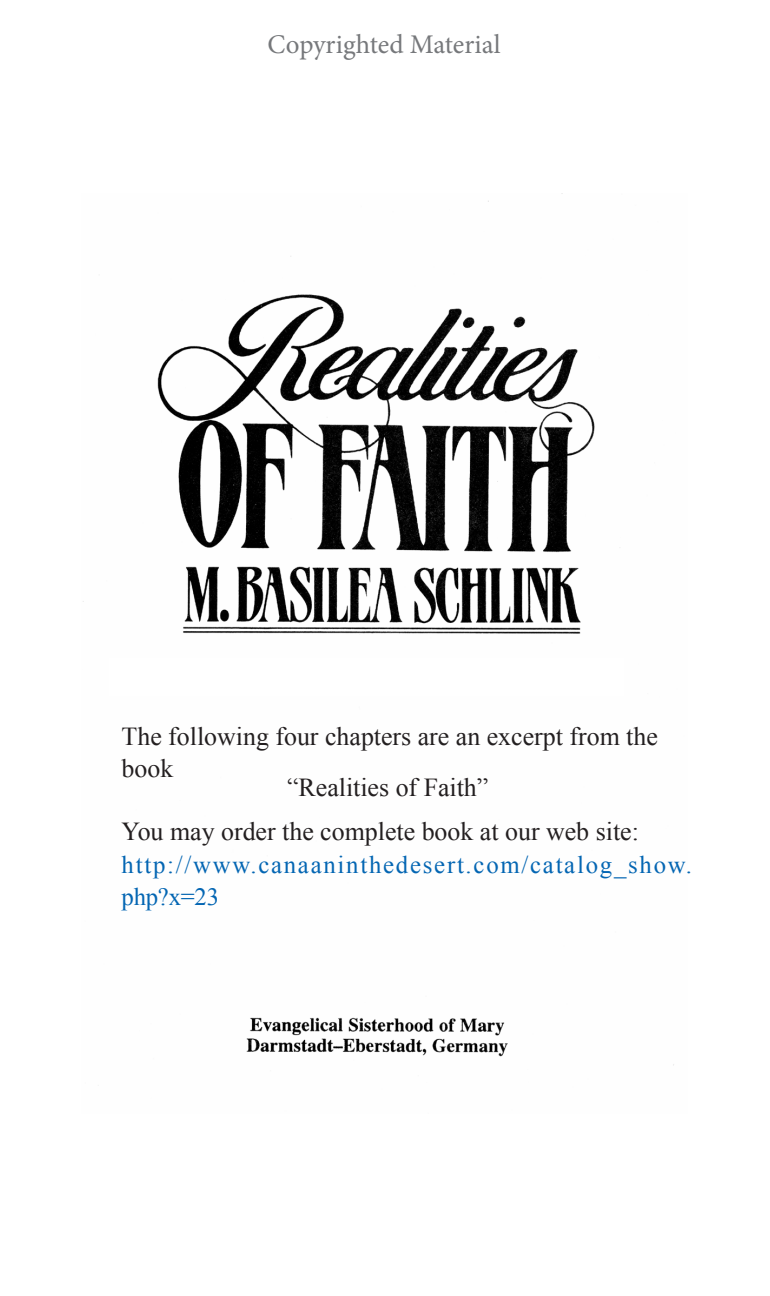
<style>
.page{position:relative;width:770px;height:1296px;background:#fff}
.page>*{position:absolute;margin:0;border:0;box-sizing:border-box;transform-origin:0 0}
.t1{font:27px "Minion Pro";color:#76787b}
.t2{font:25.88px/32.4px "Times New Roman";color:#231f20}
.t3{font:24.75px/32.4px "Times New Roman";letter-spacing:.07em;color:#0466b3}
.s1{font-style:inherit}
</style>
<div class="page">
<img style="left:83px;top:193px;width:591px;height:873px">
<p class="t1" style="left:267px;top:26px;width:235px">Copyrighted Material</p>
<p class="t2" style="left:122px;top:720px;width:538px">The following four chapters are an excerpt f<span class="s1">r</span>om the book</p>
<p class="t2" style="left:287px;top:770px;width:203px">“Realities of Faith”</p>
<p class="t2" style="left:122px;top:815px;width:518px">You may order the complete book at our web site:</p>
<p class="t3" style="left:122px;top:848px;width:572px">http://www.canaaninthedesert.com/catalog_show. php?x=23</p>
</div>
